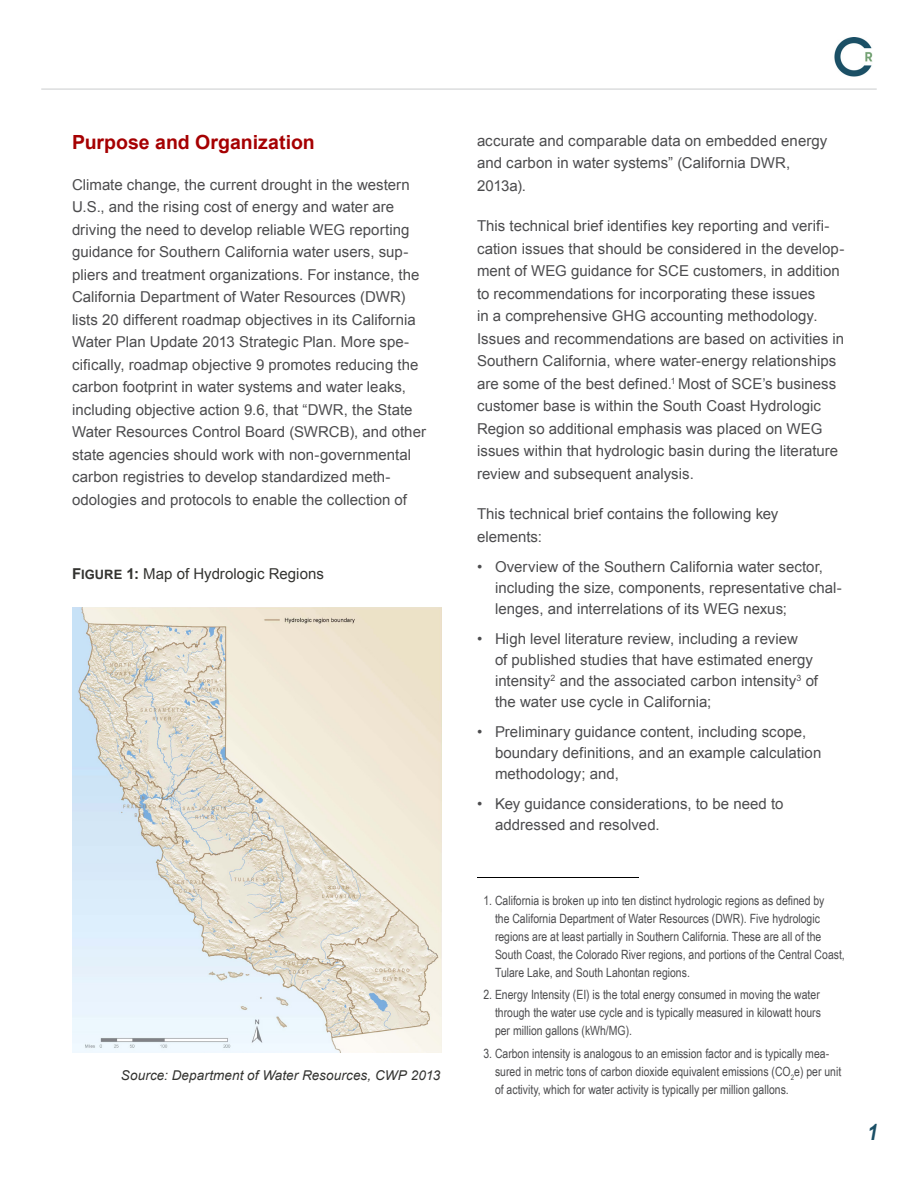
<style>
.page{position:relative;width:918px;height:1188px;background:#fff}
.page>*{position:absolute;margin:0;border:0;box-sizing:border-box;transform-origin:0 0}
.t1{font:italic 700 22.5px "Arial Narrow";color:#1a4f66}
.t2{font:700 19.5px "Arial";color:#a60002}
.t3{font:15px/22.5px "Arial";letter-spacing:.005em;color:#4c4c4e}
.t4{font:15px "Arial";color:#333330}
.t5{font:italic 13.5px "Arial";letter-spacing:.005em;color:#333330}
.t6{font:12.75px/18px "Arial Narrow";color:#4c4c4e}
.s1{font-family:"Arial Bold MT SC860"}
.s2{font-family:"Arial Bold MT SC860";font-size:12.9px}
</style>
<div class="page">
<hr style="left:41px;top:88px;width:836px;height:2px;background:#dcddde">
<img style="left:834px;top:38px;width:39px;height:39px">
<hr style="left:477px;top:877px;width:162px;height:1px;background:#000">
<img style="left:72px;top:608px;width:369px;height:445px">
<h2 class="t2" style="left:72px;top:130px;width:244px">Purpose and Organization</h2>
<p class="t3" style="left:72px;top:173px;width:356px">Climate change, the current drought in the western U.S., and the rising cost of energy and water are driving the need to develop reliable WEG reporting guidance for Southern California water users, sup&shy;pliers and treatment organizations. For instance, the California Department of Water Resources (DWR) lists 20 different roadmap objectives in its California Water Plan Update 2013 Strategic Plan. More spe&shy;cifically, roadmap objective 9 promotes reducing the carbon footprint in water systems and water leaks, including objective action 9.6, that “DWR, the State Water Resources Control Board (SWRCB), and other state agencies should work with non-governmental carbon registries to develop standardized meth&shy;odologies and protocols to enable the collection of</p>
<p class="t4" style="left:72px;top:566px;width:253px"><span class="s1">F</span><span class="s2">IGURE</span> <span class="s1">1:</span> Map of Hydrologic Regions</p>
<p class="t5" style="left:121px;top:1067px;width:321px">Source: Department of Water Resources, CWP 2013</p>
<p class="t3" style="left:477px;top:130px;width:352px">accurate and comparable data on embedded energy and carbon in water systems” (California DWR,<br>2013a).</p>
<p class="t3" style="left:477px;top:215px;width:369px">This technical brief identifies key reporting and verifi&shy;cation issues that should be considered in the develop&shy;ment of WEG guidance for SCE customers, in addition to recommendations for incorporating these issues<br>in a comprehensive GHG accounting methodology.<br>Issues and recommendations are based on activities in Southern California, where water-energy relationships are some of the best defined.<sup>1</sup> Most of SCE’s business customer base is within the South Coast Hydrologic Region so additional emphasis was placed on WEG issues within that hydrologic basin during the literature review and subsequent analysis.</p>
<p class="t3" style="left:477px;top:503px;width:303px">This technical brief contains the following key elements:</p>
<p class="t3" style="left:495px;top:556px;width:348px;line-height:21px;text-indent:-18px">• Overview of the Southern California water sector, including the size, components, representative chal&shy;lenges, and interrelations of its WEG nexus;</p>
<p class="t3" style="left:495px;top:628px;width:325px;line-height:21px;text-indent:-18px">• High level literature review, including a review<br>of published studies that have estimated energy intensity<sup>2</sup> and the associated carbon intensity<sup>3</sup> of the water use cycle in California;</p>
<p class="t3" style="left:495px;top:721px;width:328px;line-height:21px;text-indent:-18px">• Preliminary guidance content, including scope, boundary definitions, and an example calculation methodology; and,</p>
<p class="t3" style="left:495px;top:793px;width:290px;line-height:21px;text-indent:-18px">• Key guidance considerations, to be need to addressed and resolved.</p>
<p class="t6" style="left:495px;top:891px;width:351px;text-indent:-12px">1. California is broken up into ten distinct hydrologic regions as defined by<br>the California Department of Water Resources (DWR). Five hydrologic regions are at least partially in Southern California. These are all of the South Coast, the Colorado River regions, and portions of the Central Coast, Tulare Lake, and South Lahontan regions.</p>
<p class="t6" style="left:495px;top:985px;width:328px;text-align:justify;text-indent:-12px">2. Energy Intensity (EI) is the total energy consumed in moving the water through the water use cycle and is typically measured in kilowatt hours per million gallons (kWh/MG).</p>
<p class="t6" style="left:495px;top:1044px;width:348px;text-indent:-12px">3. Carbon intensity is analogous to an emission factor and is typically mea&shy;sured in metric tons of carbon dioxide equivalent emissions (CO<sub>2</sub>e) per unit of activity, which for water activity is typically per million gallons.</p>
<h1 class="t1" style="left:868px;top:1115px;width:12px">1</h1>
</div>
